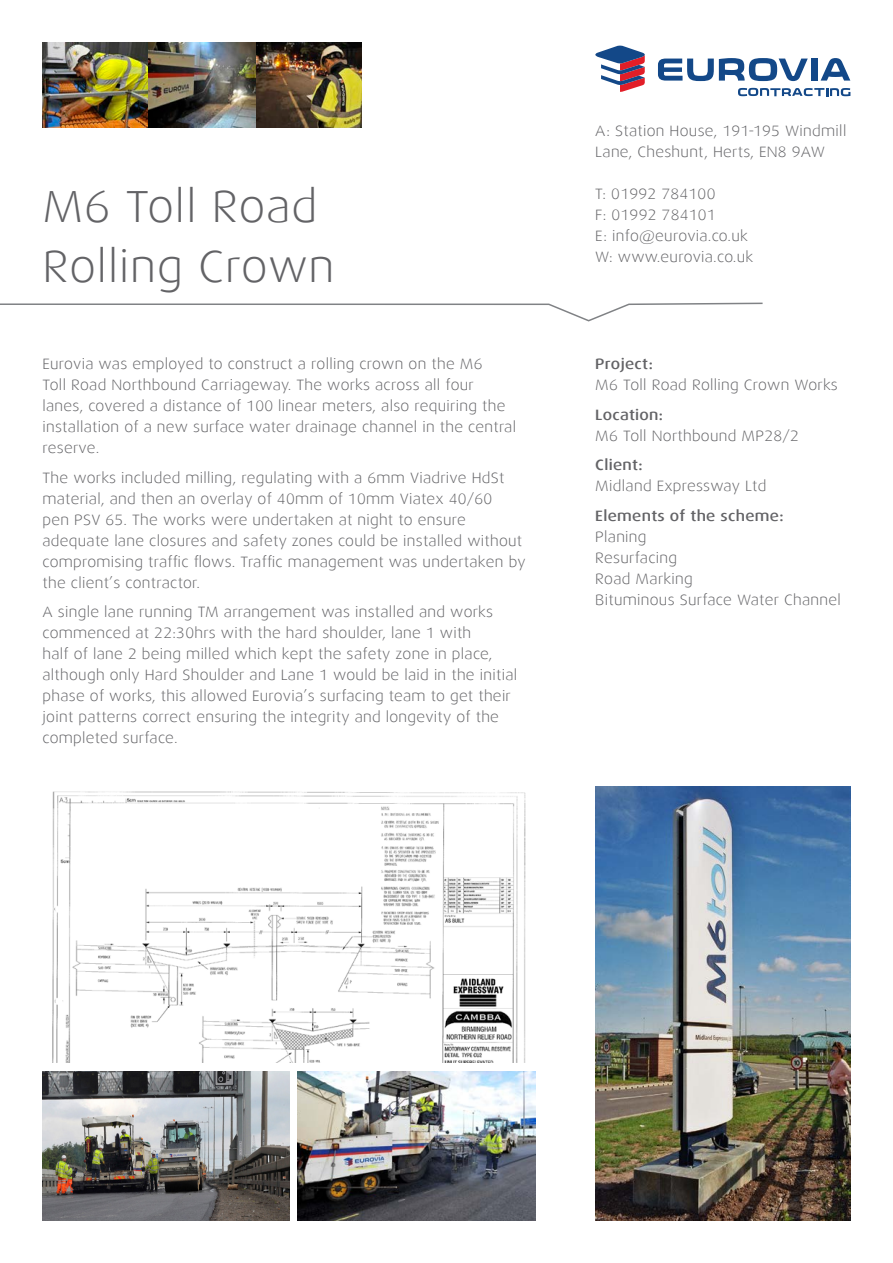
<style>
.page{position:relative;width:893px;height:1263px;background:#fff}
.page>*{position:absolute;margin:0;border:0;box-sizing:border-box;transform-origin:0 0}
.Cover_Title{font:300 45px "Dax Wide";letter-spacing:.02em;color:#636366}
.Body{font:300 15px/21px "Dax Wide";letter-spacing:.02em;color:#636366}
.Address{font:300 15px/21px "Dax Wide";letter-spacing:.02em;color:#636366}
.sub_heading{font:500 15px "Dax Wide";letter-spacing:.02em;color:#636366}
</style>
<div class="page">
<img style="left:43px;top:43px;width:318px;height:85px">
<svg style="left:0;top:302px;width:763px;height:20px"></svg>
<svg style="left:658px;top:58px;width:150px;height:23px"></svg>
<div style="left:811px;top:59px;width:6px;height:22px;background:#134888"></div>
<svg style="left:821px;top:58px;width:29px;height:23px"></svg>
<svg style="left:595px;top:46px;width:50px;height:46px"></svg>
<svg style="left:738px;top:88px;width:112px;height:8px"></svg>
<img style="left:52px;top:791px;width:474px;height:272px">
<img style="left:298px;top:1071px;width:238px;height:149px">
<img style="left:43px;top:1071px;width:246px;height:149px">
<img style="left:595px;top:786px;width:255px;height:434px">
<p class="Cover_Title" style="left:43px;top:182px;width:276px">M6 Toll Road</p>
<p class="Cover_Title" style="left:43px;top:242px;width:294px">Rolling Crown</p>
<p class="Body" style="left:43px;top:353px;width:475px">Eurovia was employed to construct a rolling crown on the M6<br>Toll Road Northbound Carriageway. The works across all four lanes, covered a distance of 100 linear meters, also requiring the installation of a new surface water drainage channel in the central reserve.</p>
<p class="Body" style="left:43px;top:467px;width:485px">The works included milling, regulating with a 6mm Viadrive HdSt material, and then an overlay of 40mm of 10mm Viatex 40/60<br>pen PSV 65. The works were undertaken at night to ensure adequate lane closures and safety zones could be installed without compromising traffic flows. Traffic management was undertaken by the client’s contractor.</p>
<p class="Body" style="left:43px;top:601px;width:476px">A single lane running TM arrangement was installed and works commenced at 22:30hrs with the hard shoulder, lane 1 with<br>half of lane 2 being milled which kept the safety zone in place, although only Hard Shoulder and Lane 1 would be laid in the initial phase of works, this allowed Eurovia’s surfacing team to get their joint patterns correct ensuring the integrity and longevity of the completed surface.</p>
<p class="Address" style="left:595px;top:120px;width:253px">A: Station House, 191-195 Windmill<br>Lane, Cheshunt, Herts, EN8 9AW</p>
<p class="Address" style="left:595px;top:183px;width:122px">T: 01992 784100</p>
<p class="Address" style="left:595px;top:204px;width:122px">F: 01992 784101</p>
<p class="Address" style="left:595px;top:225px;width:154px">E: info@eurovia.co.uk</p>
<p class="Address" style="left:595px;top:246px;width:159px">W: www.eurovia.co.uk</p>
<p class="sub_heading" style="left:595px;top:355px;width:59px">Project:</p>
<p class="Body" style="left:595px;top:374px;width:244px">M6 Toll Road Rolling Crown Works</p>
<p class="sub_heading" style="left:595px;top:406px;width:69px">Location:</p>
<p class="Body" style="left:595px;top:425px;width:205px">M6 Toll Northbound MP28/2</p>
<p class="sub_heading" style="left:595px;top:456px;width:49px">Client:</p>
<p class="Body" style="left:595px;top:475px;width:172px">Midland Expressway Ltd</p>
<p class="sub_heading" style="left:595px;top:507px;width:190px">Elements of the scheme:</p>
<p class="Body" style="left:595px;top:526px;width:247px">Planing<br>Resurfacing<br>Road Marking<br>Bituminous Surface Water Channel</p>
</div>
